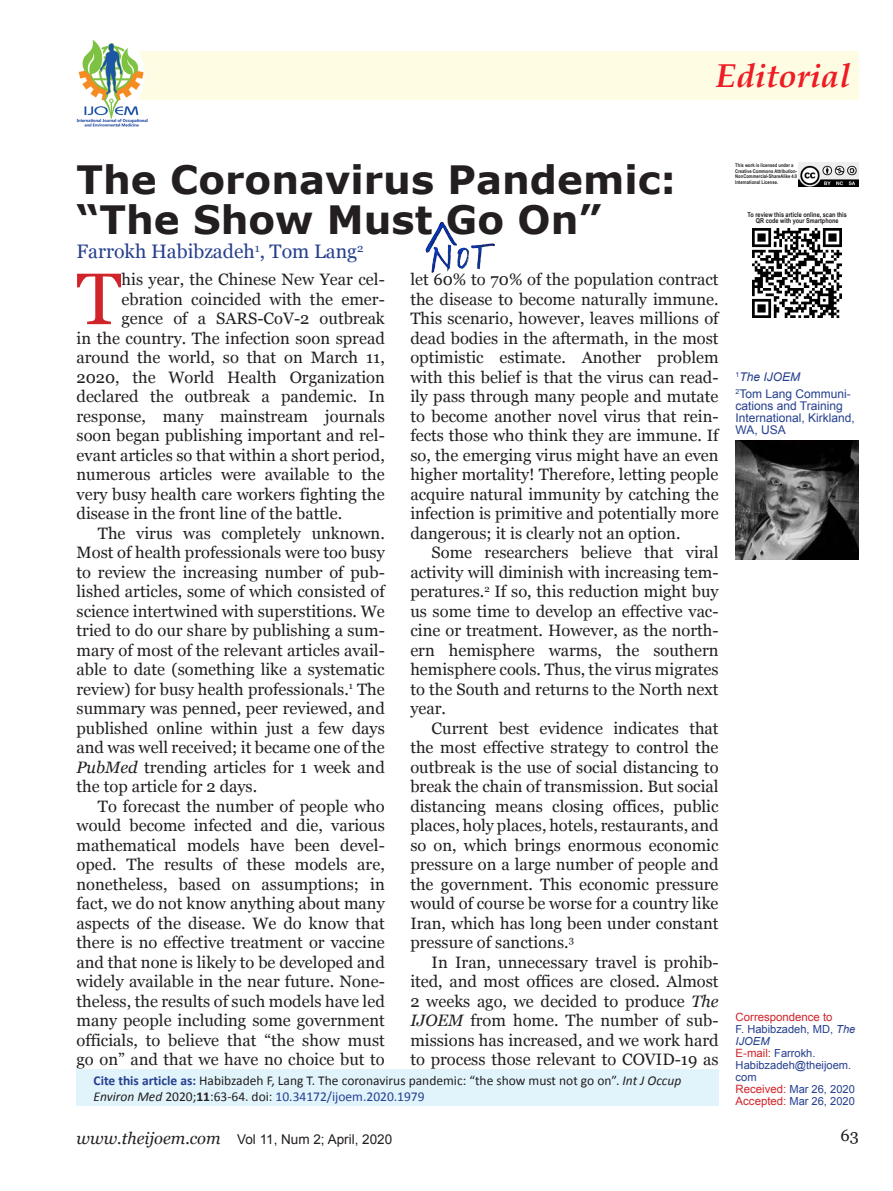
<style>
.page{position:relative;width:893px;height:1191px;background:#fff}
.page>*{position:absolute;margin:0;border:0;box-sizing:border-box;transform-origin:0 0}
.First_first_body{font:72.75px "Georgia";color:#d1232a}
.t1{font:700 39px/40.5px "Verdana";color:#231f20}
.t2{font:italic 700 33px "Book Antiqua";color:#ee1d23}
.Authors{font:19.5px "Georgia";color:#253f8e}
.body{font:16.5px/19.5px "Georgia";color:#231f20;text-align:justify}
.First_first_body-2{font:16.5px "Georgia";color:#231f20}
.Editorial{font:16.5px "Georgia";color:#231f20}
.Citation{font:13.5px/16.2px "Calibri";color:#231f20}
.Editorial-2{font:13.5px "Arial";color:#231f20}
.Affiliation{font:12px/12px "Arial";color:#253f8e}
.Affiliation-2{font:italic 12px "Arial";color:#253f8e}
.Adress_corresspondan{font:11.4px "Arial";color:#d1232a}
.Adress_corresspondan-2{font:11.1px/12px "Arial";color:#253f8e}
.t3{font:700 6.75px/6px "Arial Narrow";color:#231f20;text-align:center}
.t4{font:700 5.1px/5.6px "Arial Narrow";color:#231f20}
.s1{font-style:italic}
.s2{font-weight:700;color:#253f8e}
.s3{font-weight:700}
.s4{color:#253f8e}
.s5{font-size:11.4px;color:#d1232a}
.s6{font-family:"Georgia";font-style:italic;font-size:16.5px}
</style>
<div class="page">
<div style="left:98px;top:51px;width:760px;height:48px;background:#fffce4"></div>
<img style="left:77px;top:39px;width:71px;height:88px">
<img style="left:799px;top:162px;width:59px;height:24px">
<div style="left:77px;top:1069px;width:642px;height:37px;background:#e1f4fc"></div>
<img style="left:736px;top:440px;width:122px;height:119px">
<img style="left:425px;top:222px;width:31px;height:31px">
<img style="left:431px;top:243px;width:64px;height:30px">
<img style="left:753px;top:228px;width:89px;height:90px">
<p class="t1" style="left:77px;top:158px;width:601px">The Coronavirus Pandemic: “The Show Must Go On”</p>
<p class="Authors" style="left:77px;top:240px;width:288px">Farrokh Habibzadeh<sup>1</sup>, Tom Lang<sup>2</sup></p>
<h3 class="t2" style="left:716px;top:53px;width:135px">Editorial</h3>
<p class="t4" style="left:735px;top:162px;width:64px">This work is licensed under a<br>Creative Commons Attribution-<br>NonCommercial-ShareAlike 4.0<br>International License.</p>
<p class="t3" style="left:748px;top:211px;width:101px">To review this article online, scan this<br>QR code with your Smartphone</p>
<p class="First_first_body" style="left:77px;top:258px;width:47px">T</p>
<p class="First_first_body-2" style="left:122px;top:270px;width:265px">his year, the Chinese New Year cel-</p>
<p class="First_first_body-2" style="left:122px;top:289px;width:265px">ebration coincided with the emer-</p>
<p class="First_first_body-2" style="left:122px;top:309px;width:265px">gence of a SARS-CoV-2 outbreak</p>
<p class="First_first_body-2" style="left:77px;top:328px;width:310px">in the country. The infection soon spread</p>
<p class="First_first_body-2" style="left:77px;top:348px;width:310px">around the world, so that on March 11,</p>
<p class="First_first_body-2" style="left:77px;top:367px;width:310px">2020, the World Health Organization</p>
<p class="First_first_body-2" style="left:77px;top:387px;width:310px">declared the outbreak a pandemic. In</p>
<p class="First_first_body-2" style="left:77px;top:406px;width:310px">response, many mainstream journals</p>
<p class="First_first_body-2" style="left:77px;top:426px;width:310px">soon began publishing important and rel-</p>
<p class="First_first_body-2" style="left:77px;top:445px;width:310px">evant articles so that within a short period,</p>
<p class="First_first_body-2" style="left:77px;top:465px;width:310px">numerous articles were available to the</p>
<p class="First_first_body-2" style="left:77px;top:484px;width:310px">very busy health care workers fighting the</p>
<p class="First_first_body-2" style="left:77px;top:504px;width:267px">disease in the front line of the battle.</p>
<p class="body" style="left:77px;top:523px;width:310px;text-indent:21px">The virus was completely unknown.<br>Most of health professionals were too busy to review the increasing number of pub&shy;lished articles, some of which consisted of science intertwined with superstitions. We tried to do our share by publishing a sum&shy;mary of most of the relevant articles avail&shy;able to date (something like a systematic review) for busy health professionals.<sup>1</sup> The summary was penned, peer reviewed, and published online within just a few days and was well received; it became one of the <span class="s1">PubMed</span> trending articles for 1 week and the top article for 2 days.</p>
<p class="body" style="left:77px;top:796px;width:310px;text-indent:21px">To forecast the number of people who would become infected and die, various mathematical models have been devel&shy;oped. The results of these models are, nonetheless, based on assumptions; in fact, we do not know anything about many aspects of the disease. We do know that there is no effective treatment or vaccine and that none is likely to be developed and widely available in the near future. None&shy;theless, the results of such models have led many people including some government officials, to believe that “the show must go on” and that we have no choice but to</p>
<p class="body" style="left:410px;top:270px;width:310px">let 60% to 70% of the population contract the disease to become naturally immune.<br>This scenario, however, leaves millions of dead bodies in the aftermath, in the most optimistic estimate. Another problem with this belief is that the virus can read&shy;ily pass through many people and mutate to become another novel virus that rein&shy;fects those who think they are immune. If so, the emerging virus might have an even higher mortality! Therefore, letting people acquire natural immunity by catching the infection is primitive and potentially more dangerous; it is clearly not an option.</p>
<p class="body" style="left:410px;top:543px;width:310px;text-indent:21px">Some researchers believe that viral activity will diminish with increasing tem&shy;peratures.<sup>2</sup> If so, this reduction might buy us some time to develop an effective vac&shy;cine or treatment. However, as the north&shy;ern hemisphere warms, the southern hemisphere cools. Thus, the virus migrates to the South and returns to the North next year.</p>
<p class="body" style="left:410px;top:718px;width:310px;text-indent:21px">Current best evidence indicates that the most effective strategy to control the outbreak is the use of social distancing to break the chain of transmission. But social distancing means closing offices, public places, holy places, hotels, restaurants, and so on, which brings enormous economic pressure on a large number of people and the government. This economic pressure would of course be worse for a country like Iran, which has long been under constant pressure of sanctions.<sup>3</sup></p>
<p class="body" style="left:410px;top:952px;width:310px;text-indent:21px">In Iran, unnecessary travel is prohib&shy;ited, and most offices are closed. Almost 2 weeks ago, we decided to produce <span class="s1">The IJOEM</span> from home. The number of sub&shy;missions has increased, and we work hard to process those relevant to COVID-19 as</p>
<p class="Citation" style="left:94px;top:1071px;width:589px"><span class="s2">Cite this article as:</span> Habibzadeh F, Lang T. The coronavirus pandemic: “the show must not go on”. <span class="s1">Int J Occup<br>Environ Med</span> 2020;<span class="s3">11</span>:63-64. doi: <span class="s4">10.34172/ijoem.2020.1979</span></p>
<p class="Affiliation-2" style="left:735px;top:369px;width:66px"><sup>1</sup>The IJOEM</p>
<p class="Affiliation" style="left:735px;top:387px;width:121px"><sup>2</sup>Tom Lang Communi&shy;cations and Training<br>International, Kirkland,<br>WA, USA</p>
<p class="Adress_corresspondan" style="left:736px;top:1009px;width:98px">Correspondence to</p>
<p class="Adress_corresspondan-2" style="left:736px;top:1023px;width:121px">F. Habibzadeh, MD, <span class="s1">The<br>IJOEM</span></p>
<p class="Adress_corresspondan-2" style="left:736px;top:1047px;width:117px"><span class="s5">E-mail:</span> Farrokh.<br>Habibzadeh@theijoem. com</p>
<p class="Adress_corresspondan-2" style="left:736px;top:1083px;width:121px"><span class="s5">Received:</span> Mar 26, 2020</p>
<p class="Adress_corresspondan-2" style="left:736px;top:1095px;width:121px"><span class="s5">Accepted:</span> Mar 26, 2020</p>
<p class="Editorial-2" style="left:77px;top:1130px;width:317px"><span class="s6">www.theijoem.com</span> Vol 11, Num 2; April, 2020</p>
<p class="Editorial" style="left:840px;top:1125px;width:20px">63</p>
</div>
